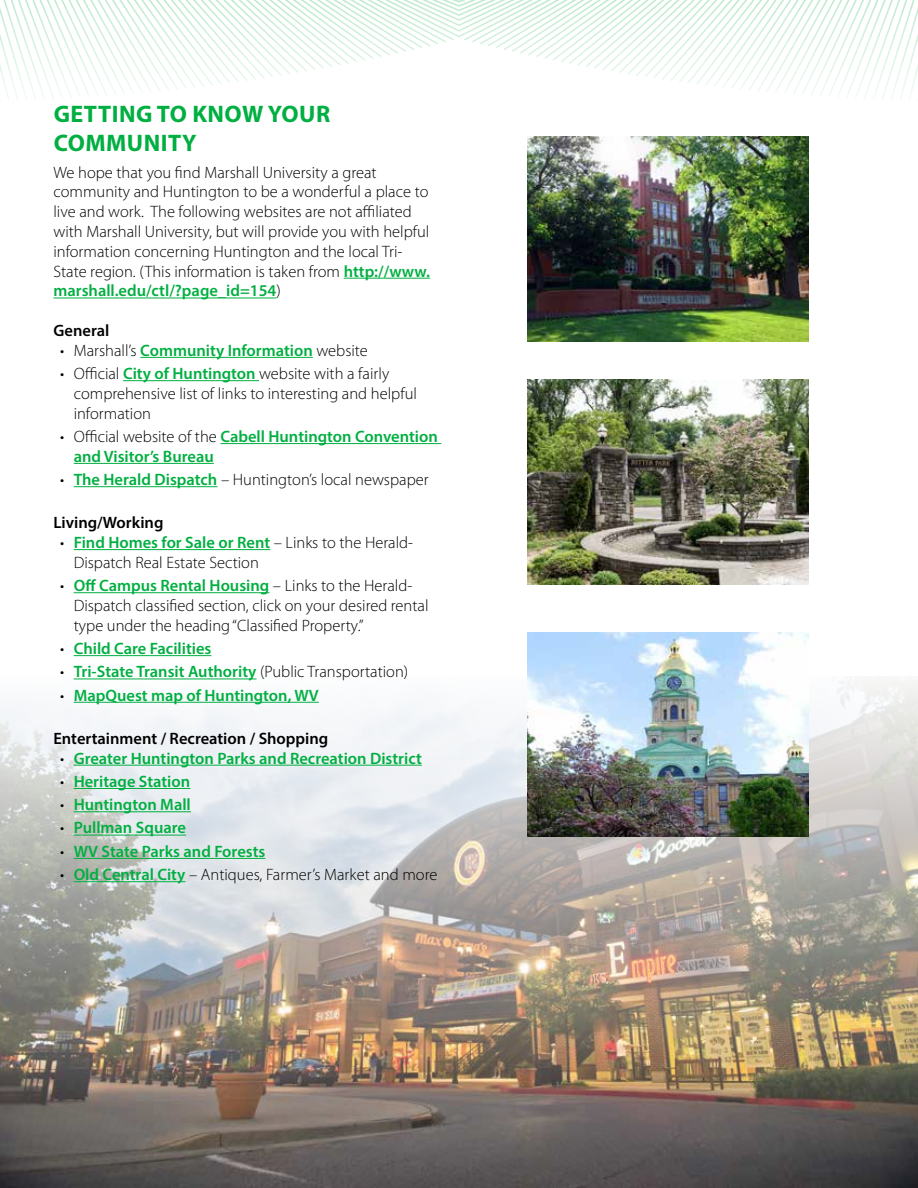
<style>
.page{position:relative;width:918px;height:1188px;background:#fff}
.page>*{position:absolute;margin:0;border:0;box-sizing:border-box;transform-origin:0 0}
.t1{font:700 24px/28.8px "Myriad Pro";letter-spacing:.02em;color:#00af41}
.t2{font:300 16.5px/19.8px "Myriad Pro";color:#000}
.t3{font:600 16.5px/19.8px "Myriad Pro";color:#00af41}
.t4{font:600 16.5px "Myriad Pro";color:#000}
.s1{font-weight:600;color:#00af41}
.s2{font-weight:300;color:#000}
</style>
<div class="page">
<svg style="left:0;top:0;width:918px;height:100px"></svg>
<img style="left:0;top:676px;width:918px;height:512px">
<hr style="left:344px;top:278px;width:86px;height:1px;background:#00af41">
<hr style="left:53px;top:298px;width:223px;height:1px;background:#00af41">
<hr style="left:140px;top:357px;width:173px;height:1px;background:#00af41">
<hr style="left:123px;top:380px;width:136px;height:1px;background:#00af41">
<hr style="left:221px;top:443px;width:220px;height:1px;background:#00af41">
<hr style="left:74px;top:463px;width:140px;height:1px;background:#00af41">
<hr style="left:74px;top:486px;width:143px;height:1px;background:#00af41">
<hr style="left:74px;top:549px;width:196px;height:1px;background:#00af41">
<hr style="left:74px;top:592px;width:195px;height:1px;background:#00af41">
<hr style="left:74px;top:655px;width:137px;height:1px;background:#00af41">
<hr style="left:74px;top:679px;width:183px;height:1px;background:#00af41">
<hr style="left:74px;top:702px;width:245px;height:1px;background:#00af41">
<hr style="left:74px;top:765px;width:348px;height:1px;background:#00af41">
<hr style="left:74px;top:788px;width:116px;height:1px;background:#00af41">
<hr style="left:74px;top:811px;width:117px;height:1px;background:#00af41">
<hr style="left:74px;top:835px;width:112px;height:1px;background:#00af41">
<hr style="left:74px;top:858px;width:191px;height:1px;background:#00af41">
<hr style="left:74px;top:881px;width:111px;height:1px;background:#00af41">
<img style="left:528px;top:137px;width:281px;height:205px">
<img style="left:528px;top:379px;width:281px;height:205px">
<img style="left:528px;top:632px;width:281px;height:205px">
<h1 class="t1" style="left:54px;top:99px;width:278px">GETTING TO KNOW YOUR<br>COMMUNITY</h1>
<p class="t2" style="left:53px;top:162px;width:378px">We hope that you find Marshall University a great community and Huntington to be a wonderful a place to live and work. The following websites are not affiliated with Marshall University, but will provide you with helpful information concerning Huntington and the local Tri-State region. (This information is taken from <span class="s1">http://www. marshall.edu/ctl/?page_id=154</span>)</p>
<p class="t4" style="left:53px;top:320px;width:57px">General</p>
<p class="t3" style="left:60px;top:340px;width:309px"><span class="s2">• Marshall’s</span> Community Information <span class="s2">website</span></p>
<p class="t2" style="left:74px;top:363px;width:345px;text-indent:-13px">• Official <span class="s1">City of Huntington</span> website with a fairly comprehensive list of links to interesting and helpful information</p>
<p class="t3" style="left:74px;top:426px;width:366px;text-indent:-13px"><span class="s2">• Official website of the</span> Cabell Huntington Convention and Visitor’s Bureau</p>
<p class="t2" style="left:60px;top:470px;width:370px">• <span class="s1">The Herald Dispatch</span> – Huntington’s local newspaper</p>
<p class="t4" style="left:53px;top:512px;width:112px">Living/Working</p>
<p class="t2" style="left:74px;top:532px;width:341px;text-indent:-13px">• <span class="s1">Find Homes for Sale or Rent</span> – Links to the Herald-<br>Dispatch Real Estate Section</p>
<p class="t2" style="left:74px;top:576px;width:356px;text-indent:-13px">• <span class="s1">Off Campus Rental Housing</span> – Links to the Herald-<br>Dispatch classified section, click on your desired rental type under the heading “Classified Property.”</p>
<p class="t3" style="left:60px;top:638px;width:153px"><span class="s2">•</span> Child Care Facilities</p>
<p class="t3" style="left:60px;top:661px;width:350px"><span class="s2">•</span> Tri-State Transit Authority <span class="s2">(Public Transportation)</span></p>
<p class="t3" style="left:60px;top:685px;width:260px"><span class="s2">•</span> MapQuest map of Huntington, WV</p>
<p class="t4" style="left:53px;top:728px;width:276px">Entertainment / Recreation / Shopping</p>
<p class="t3" style="left:60px;top:748px;width:363px"><span class="s2">•</span> Greater Huntington Parks and Recreation District</p>
<p class="t3" style="left:60px;top:771px;width:132px"><span class="s2">•</span> Heritage Station</p>
<p class="t3" style="left:60px;top:794px;width:132px"><span class="s2">•</span> Huntington Mall</p>
<p class="t3" style="left:60px;top:818px;width:127px"><span class="s2">•</span> Pullman Square</p>
<p class="t3" style="left:60px;top:841px;width:207px"><span class="s2">•</span> WV State Parks and Forests</p>
<p class="t2" style="left:60px;top:865px;width:379px">• <span class="s1">Old Central City</span> – Antiques, Farmer’s Market and more</p>
</div>
